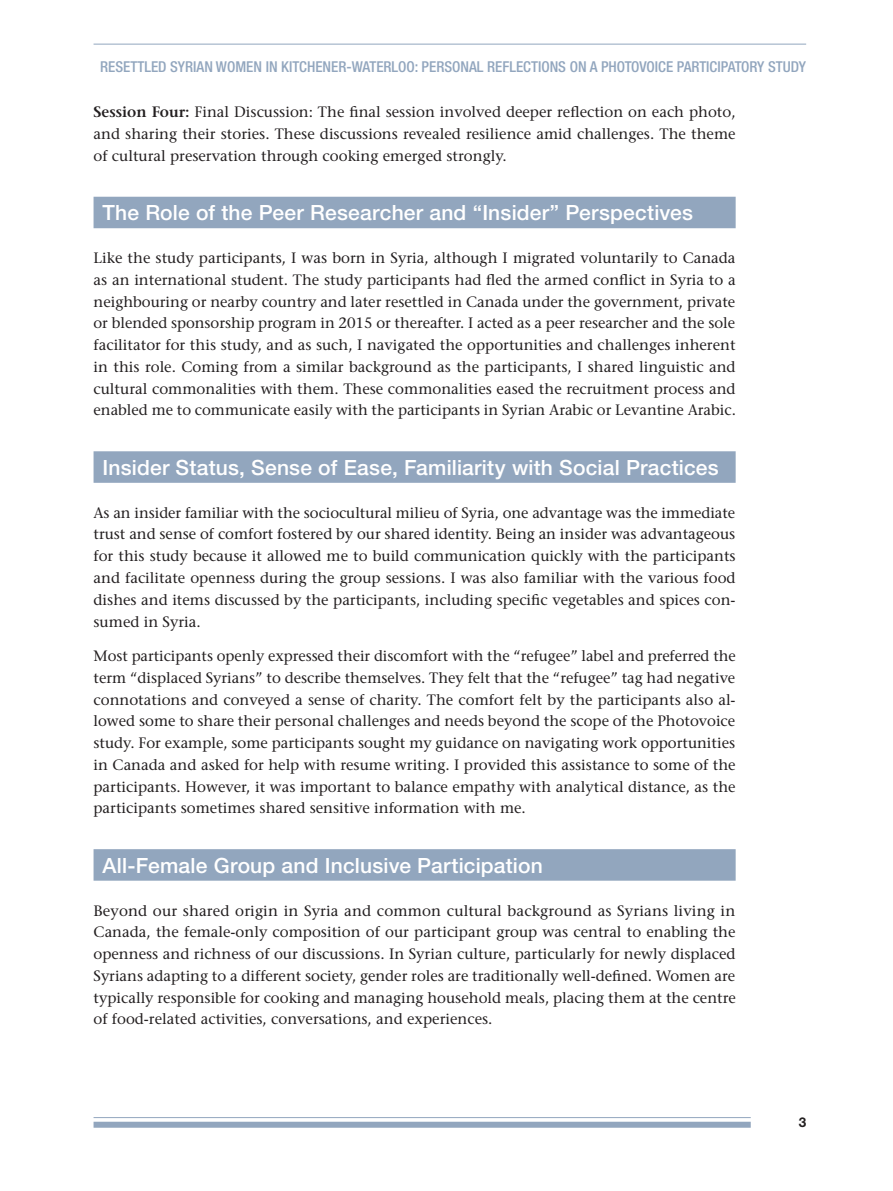
<style>
.page{position:relative;width:893px;height:1191px;background:#fff}
.page>*{position:absolute;margin:0;border:0;box-sizing:border-box;transform-origin:0 0}
.headA{font:500 21px "Helvetica Neue LT Std";letter-spacing:.01em;color:#fff}
.body{font:500 15px/21.8px "Stone Serif Std";color:#231f20;text-align:justify}
.t1{font:500 condensed 15px "Helvetica Neue LT Std";color:#92a6be}
.t2{font:700 13.5px "Helvetica Neue LT Std";color:#231f20}
.s1{font-weight:600}
</style>
<div class="page">
<div style="left:94px;top:1121px;width:657px;height:6px;background:#92a6be"></div>
<hr style="left:94px;top:1117px;width:657px;height:1px;background:#92a6be">
<hr style="left:94px;top:44px;width:712px;height:1px;background:#92a6be">
<div style="left:94px;top:197px;width:642px;height:31px;background:#92a6be"></div>
<div style="left:94px;top:451px;width:642px;height:32px;background:#92a6be"></div>
<div style="left:94px;top:849px;width:642px;height:31px;background:#92a6be"></div>
<p class="t1" style="left:100px;top:58px;width:707px">RESETTLED SYRIAN WOMEN IN KITCHENER-WATERLOO: PERSONAL REFLECTIONS ON A PHOTOVOICE PARTICIPATORY STUDY</p>
<p class="body" style="left:94px;top:101px;width:644px"><span class="s1">Session Four:</span> Final Discussion: The final session involved deeper reflection on each photo, and sharing their stories. These discussions revealed resilience amid challenges. The theme of cultural preservation through cooking emerged strongly.</p>
<p class="headA" style="left:103px;top:200px;width:592px">The Role of the Peer Researcher and “Insider” Perspectives</p>
<p class="body" style="left:94px;top:247px;width:644px">Like the study participants, I was born in Syria, although I migrated voluntarily to Canada as an international student. The study participants had fled the armed conflict in Syria to a neighbouring or nearby country and later resettled in Canada under the government, private or blended sponsorship program in 2015 or thereafter. I acted as a peer researcher and the sole facilitator for this study, and as such, I navigated the opportunities and challenges inherent in this role. Coming from a similar background as the participants, I shared linguistic and cultural commonalities with them. These commonalities eased the recruitment process and enabled me to communicate easily with the participants in Syrian Arabic or Levantine Arabic.</p>
<p class="headA" style="left:103px;top:455px;width:618px">Insider Status, Sense of Ease, Familiarity with Social Practices</p>
<p class="body" style="left:94px;top:501px;width:644px">As an insider familiar with the sociocultural milieu of Syria, one advantage was the immediate trust and sense of comfort fostered by our shared identity. Being an insider was advantageous for this study because it allowed me to build communication quickly with the participants and facilitate openness during the group sessions. I was also familiar with the various food dishes and items discussed by the participants, including specific vegetables and spices con&shy;sumed in Syria.</p>
<p class="body" style="left:94px;top:645px;width:644px">Most participants openly expressed their discomfort with the “refugee” label and preferred the term “displaced Syrians” to describe themselves. They felt that the “refugee” tag had negative connotations and conveyed a sense of charity. The comfort felt by the participants also al&shy;lowed some to share their personal challenges and needs beyond the scope of the Photovoice study. For example, some participants sought my guidance on navigating work opportunities in Canada and asked for help with resume writing. I provided this assistance to some of the participants. However, it was important to balance empathy with analytical distance, as the participants sometimes shared sensitive information with me.</p>
<p class="headA" style="left:103px;top:852px;width:442px">All-Female Group and Inclusive Participation</p>
<p class="body" style="left:94px;top:899px;width:644px">Beyond our shared origin in Syria and common cultural background as Syrians living in Canada, the female-only composition of our participant group was central to enabling the openness and richness of our discussions. In Syrian culture, particularly for newly displaced Syrians adapting to a different society, gender roles are traditionally well-defined. Women are typically responsible for cooking and managing household meals, placing them at the centre of food-related activities, conversations, and experiences.</p>
<p class="t2" style="left:799px;top:1114px;width:9px">3</p>
</div>
